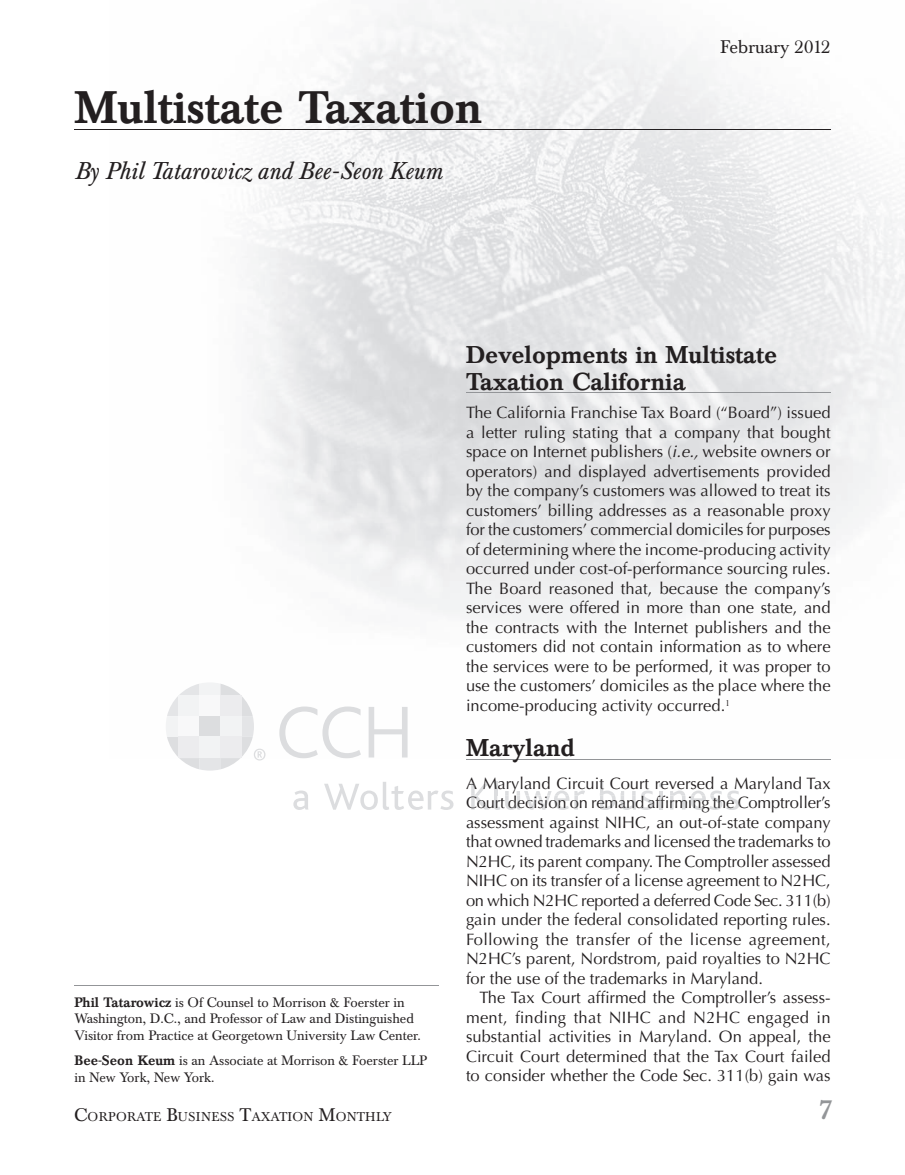
<style>
.page{position:relative;width:905px;height:1175px;background:#fff}
.page>*{position:absolute;margin:0;border:0;box-sizing:border-box;transform-origin:0 0}
.t1{font:500 45px "Baskerville BE";color:#231f20}
.t2{font:500 27px "Baskerville BE";color:#939598}
.t3{font:500 24px/27px "Baskerville BE";color:#231f20}
.t4{font:italic 24px "Baskerville BE";color:#231f20}
.t5{font:18px "Baskerville BE";color:#231f20}
.t6{font:16.5px/19.5px "Optima";color:#231f20;text-align:justify}
.t7{font:16.5px "Optima";color:#312f30}
.t8{font:13.5px/16.5px "Baskerville BE";color:#231f20}
.t9{font:12.6px "Baskerville BE";letter-spacing:.02em;color:#231f20}
.s1{font-weight:500}
.s2{font-size:18px}
.s3{font-style:italic}
.s4{color:#312f30}
</style>
<div class="page">
<img style="left:178px;top:0;width:726px;height:758px">
<hr style="left:74px;top:985px;width:365px;height:1px;background:#939598">
<hr style="left:74px;top:129px;width:756px;height:1px;background:#231f20">
<hr style="left:466px;top:392px;width:364px;height:1px;background:#939598">
<hr style="left:466px;top:758px;width:364px;height:1px;background:#939598">
<img style="left:279px;top:706px;width:39px;height:52px">
<img style="left:322px;top:706px;width:39px;height:52px">
<img style="left:368px;top:707px;width:39px;height:50px">
<svg style="left:293px;top:790px;width:15px;height:20px"></svg>
<svg style="left:324px;top:782px;width:129px;height:28px"></svg>
<svg style="left:471px;top:781px;width:114px;height:29px"></svg>
<svg style="left:600px;top:782px;width:63px;height:28px"></svg>
<svg style="left:670px;top:790px;width:69px;height:20px"></svg>
<img style="left:179px;top:683px;width:20px;height:54px">
<img style="left:199px;top:682px;width:42px;height:13px">
<svg style="left:179px;top:757px;width:62px;height:13px"></svg>
<img style="left:199px;top:695px;width:55px;height:62px">
<img style="left:167px;top:737px;width:32px;height:20px">
<img style="left:166px;top:695px;width:13px;height:42px">
<svg style="left:254px;top:748px;width:11px;height:12px"></svg>
<h1 class="t1" style="left:74px;top:89px;width:409px">Multistate Taxation</h1>
<h3 class="t4" style="left:74px;top:161px;width:369px">By Phil Tatarowicz and Bee-Seon Keum</h3>
<p class="t5" style="left:720px;top:40px;width:112px">February 2012</p>
<p class="t8" style="left:74px;top:995px;width:348px"><span class="s1">Phil Tatarowicz</span> is Of Counsel to Morrison &amp; Foerster in<br>Washington, D.C., and Professor of Law and Distinguished<br>Visitor from Practice at Georgetown University Law Center.</p>
<p class="t8" style="left:74px;top:1054px;width:354px"><span class="s1">Bee-Seon Keum</span> is an Associate at Morrison &amp; Foerster LLP in New York, New York.</p>
<p class="t9" style="left:74px;top:1111px;width:319px"><span class="s2">C</span>ORPORATE <span class="s2">B</span>USINESS <span class="s2">T</span>AXATION <span class="s2">M</span>ONTHLY</p>
<h3 class="t3" style="left:466px;top:343px;width:313px">Developments in Multistate<br>Taxation California</h3>
<p class="t6" style="left:466px;top:404px;width:366px">The California Franchise Tax Board (“Board”) issued a letter ruling stating that a company that bought space on Internet publishers (<span class="s3">i.e.,</span> website owners or operators) and displayed advertisements provided by the company’s customers was allowed to treat its customers’ billing addresses as a reasonable proxy for the customers’ commercial domiciles for purposes of determining where the income-producing activity occurred under cost-of-performance sourcing rules.<br>The Board reasoned that, because the company’s services were offered in more than one state, and the contracts with the Internet publishers and the customers did not contain information as to where the services were to be performed, it was proper to use the customers’ domiciles as the place where the income-producing activity occurred.<sup>1</sup></p>
<h3 class="t3" style="left:466px;top:736px;width:111px">Maryland</h3>
<p class="t6" style="left:466px;top:775px;width:366px"><span class="s4">A M</span>ar land Circui<span class="s4">t C</span>ourt versed a Maryland Tax <span class="s4">Cou</span> t <span class="s4">decision o</span>n r<span class="s4">emand affirming the C</span>omptroller’s assessment against NIHC, an out-of-state company that owned trademarks and licensed the trademarks to N2HC, its parent company. The Comptroller assessed NIHC on its transfer of a license agreement to N2HC, on which N2HC reported a deferred Code Sec. 311(b) gain under the federal consolidated reporting rules.<br>Following the transfer of the license agreement, N2HC’s parent, Nordstrom, paid royalties to N2HC for the use of the trademarks in Maryland.</p>
<p class="t6" style="left:466px;top:989px;width:366px;text-indent:14px">The Tax Court affirmed the Comptroller’s assess&shy;ment, finding that NIHC and N2HC engaged in substantial activities in Maryland. On appeal, the Circuit Court determined that the Tax Court failed to consider whether the Code Sec. 311(b) gain was</p>
<p class="t7" style="left:511px;top:776px;width:10px">y</p>
<p class="t7" style="left:655px;top:776px;width:15px">re</p>
<p class="t7" style="left:495px;top:795px;width:7px">r</p>
<h2 class="t2" style="left:818px;top:1098px;width:16px">7</h2>
</div>
